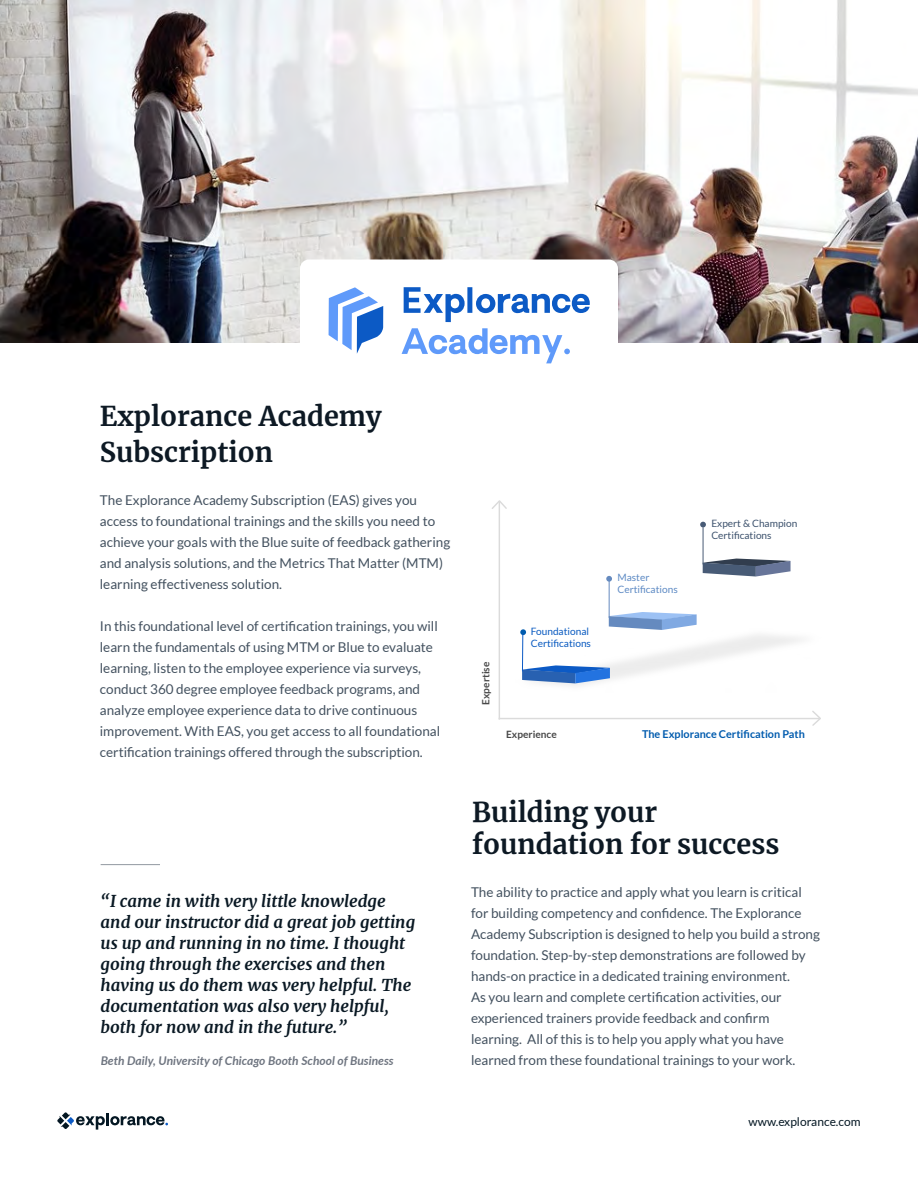
<style>
.page{position:relative;width:918px;height:1188px;background:#fff}
.page>*{position:absolute;margin:0;border:0;box-sizing:border-box;transform-origin:0 0}
.t1{font:700 27px/32.4px "Merriweather";color:#0d1924}
.t2{font:italic 700 16.5px/21px "Merriweather";color:#0a1924}
.t3{font:13.5px/21px "Lato";color:#43515f}
.t4{font:italic 700 12px "Lato";color:#4a5260}
.t5{font:12px "Lato";color:#041723}
.t6{font:700 10.8px "Lato";color:#005bae}
.t7{font:10.05px/12.3px "Lato";color:#3d526d}
.t8{font:10.05px/12.3px "Lato";color:#095ac0}
.t9{font:10.05px/12.3px "Lato";color:#5d8ac4}
.t10{font:700 10.05px "Lato";color:#494949}
</style>
<div class="page">
<svg style="left:57px;top:1112px;width:111px;height:18px"></svg>
<img style="left:0;top:0;width:918px;height:343px">
<div style="left:300px;top:260px;width:318px;height:128px;background:#fff;border-radius:9px"></div>
<hr style="left:101px;top:864px;width:59px;height:1px;background:#485260">
<svg style="left:329px;top:287px;width:54px;height:67px"></svg>
<svg style="left:404px;top:287px;width:186px;height:35px"></svg>
<svg style="left:402px;top:328px;width:168px;height:35px"></svg>
<svg style="left:606px;top:576px;width:6px;height:6px"></svg>
<svg style="left:609px;top:612px;width:88px;height:17px"></svg>
<hr style="left:609px;top:581px;width:1px;height:36px;background:#658abf">
<svg style="left:700px;top:522px;width:6px;height:5px"></svg>
<svg style="left:703px;top:559px;width:88px;height:18px"></svg>
<hr style="left:703px;top:528px;width:1px;height:36px;background:#485b76">
<img style="left:523px;top:629px;width:277px;height:57px">
<svg style="left:522px;top:665px;width:88px;height:18px"></svg>
<svg style="left:520px;top:629px;width:6px;height:6px"></svg>
<hr style="left:522px;top:635px;width:1px;height:36px;background:#0c5ac5">
<hr style="left:499px;top:502px;width:1px;height:217px;background:#dbdbdb">
<svg style="left:492px;top:500px;width:15px;height:10px"></svg>
<hr style="left:499px;top:718px;width:320px;height:1px;background:#dbdbdb">
<svg style="left:812px;top:711px;width:9px;height:15px"></svg>
<h1 class="t1" style="left:100px;top:398px;width:283px;line-height:35.4px">Explorance Academy<br>Subscription</h1>
<p class="t3" style="left:100px;top:489px;width:352px">The Explorance Academy Subscription (EAS) gives you access to foundational trainings and the skills you need to achieve your goals with the Blue suite of feedback gathering and analysis solutions, and the Metrics That Matter (MTM) learning effectiveness solution.</p>
<p class="t3" style="left:100px;top:615px;width:342px">In this foundational level of certification trainings, you will learn the fundamentals of using MTM or Blue to evaluate learning, listen to the employee experience via surveys, conduct 360 degree employee feedback programs, and analyze employee experience data to drive continuous improvement. With EAS, you get access to all foundational certification trainings offered through the subscription.</p>
<p class="t2" style="left:101px;top:890px;width:316px">“I came in with very little knowledge and our instructor did a great job getting us up and running in no time. I thought going through the exercises and then having us do them was very helpful. The documentation was also very helpful, both for now and in the future.”</p>
<p class="t4" style="left:101px;top:1052px;width:295px">Beth Daily, University of Chicago Booth School of Business</p>
<p class="t10" style="left:480px;top:705px;width:44px;rotate:-90deg">Expertise</p>
<p class="t8" style="left:531px;top:625px;width:62px">Foundational<br>Certifications</p>
<p class="t10" style="left:506px;top:728px;width:52px">Experience</p>
<p class="t9" style="left:617px;top:571px;width:62px">Master<br>Certifications</p>
<p class="t7" style="left:711px;top:517px;width:88px">Expert &amp; Champion<br>Certifications</p>
<p class="t6" style="left:642px;top:728px;width:164px">The Explorance Certification Path</p>
<h1 class="t1" style="left:472px;top:795px;width:309px">Building your foundation for success</h1>
<p class="t3" style="left:471px;top:882px;width:351px">The ability to practice and apply what you learn is critical for building competency and confidence. The Explorance Academy Subscription is designed to help you build a strong foundation. Step-by-step demonstrations are followed by hands-on practice in a dedicated training environment.<br>As you learn and complete certification activities, our experienced trainers provide feedback and confirm learning. All of this is to help you apply what you have learned from these foundational trainings to your work.</p>
<p class="t5" style="left:749px;top:1115px;width:114px">www.explorance.com</p>
</div>
